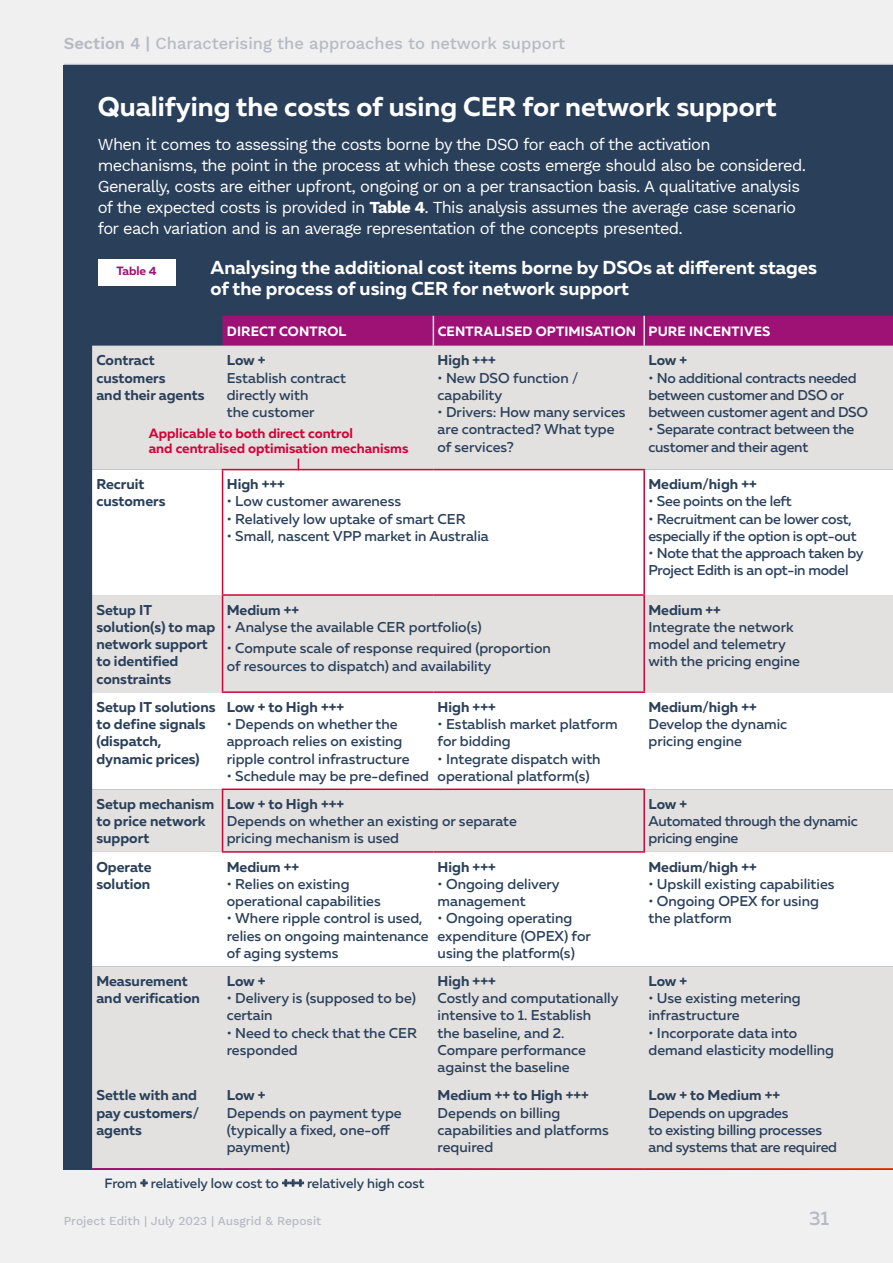
<style>
.page{position:relative;width:893px;height:1263px;background:#f0f0f0}
.page>*{position:absolute;margin:0;border:0;box-sizing:border-box;transform-origin:0 0}
.Quotation_Title{font:700 27px "Muller";color:#fff}
.t1{font:500 19.5px "Muller";color:#b7b9c4}
.Current_Text{font:700 18.75px/21px "Muller";color:#fff}
.Quotation_Text{font:16.5px/21px "Work Sans";letter-spacing:-.04em;color:#fff}
.t2{font:500 16.5px "Work Sans";color:#b7b9c4}
.Current_Text-2{font:500 14.25px/17.2px "Muller";color:#2a405a}
.Current_Text-3{font:700 14.25px/17.2px "Muller";color:#2a405a}
.Current_Text-4{font:500 14.25px/17.2px "Muller";letter-spacing:-.02em;color:#2a405a}
.Current_Text-5{font:700 13.5px/15px "Muller";color:#d30237}
.Current_Text-6{font:700 13.5px "Muller";letter-spacing:.01em;color:#fff}
.Current_Text-7{font:500 13.5px "Muller";color:#2a405a}
.t3{font:500 12px "Work Sans";color:#b7b9c4}
.Current_Text-8{font:700 12px "Muller";color:#9e1175}
.s1{font-weight:600}
.s2{font-weight:700}
</style>
<div class="page">
<hr style="left:64px;top:64px;width:829px;height:1px;background:#b7b9c4">
<div style="left:64px;top:65px;width:829px;height:1104px;background:#2a405a"></div>
<div style="left:98px;top:259px;width:77px;height:27px;background:#fff"></div>
<div style="left:223px;top:316px;width:670px;height:30px;background:#9e1175"></div>
<div style="left:92px;top:346px;width:801px;height:822px;background:#e3e1e0"></div>
<svg style="left:92px;top:470px;width:801px;height:496px;background:#f5f5f4"></svg>
<hr style="left:92px;top:1168px;width:131px;height:1px;background:#fff">
<hr style="left:223px;top:1168px;width:210px;height:1px;background:#fff">
<hr style="left:433px;top:1168px;width:211px;height:1px;background:#fff">
<hr style="left:644px;top:1168px;width:249px;height:1px;background:#fff">
<hr style="left:433px;top:316px;width:1px;height:30px;background:#e3e1e0">
<hr style="left:643px;top:316px;width:2px;height:30px;background:#e3e1e0">
<hr style="left:222px;top:469px;width:211px;height:1px;background:#d30237">
<hr style="left:433px;top:469px;width:212px;height:1px;background:#d30237">
<hr style="left:222px;top:470px;width:1px;height:124px;background:#d30237">
<hr style="left:643px;top:470px;width:2px;height:124px;background:#d30237">
<hr style="left:222px;top:594px;width:211px;height:2px;background:#d30237">
<hr style="left:433px;top:594px;width:212px;height:2px;background:#d30237">
<hr style="left:222px;top:691px;width:211px;height:2px;background:#d30237">
<hr style="left:433px;top:691px;width:212px;height:2px;background:#d30237">
<hr style="left:222px;top:596px;width:1px;height:95px;background:#d30237">
<hr style="left:643px;top:596px;width:2px;height:95px;background:#d30237">
<hr style="left:222px;top:788px;width:211px;height:2px;background:#d30237">
<hr style="left:433px;top:788px;width:212px;height:2px;background:#d30237">
<hr style="left:222px;top:851px;width:211px;height:2px;background:#d30237">
<hr style="left:433px;top:851px;width:212px;height:2px;background:#d30237">
<hr style="left:222px;top:790px;width:1px;height:61px;background:#d30237">
<hr style="left:643px;top:790px;width:2px;height:61px;background:#d30237">
<p class="t2" style="left:64px;top:31px;width:503px"><span class="s1">Section 4 |</span> Characterising the approaches to network support</p>
<p class="Quotation_Title" style="left:98px;top:90px;width:680px">Qualifying the costs of using CER for network support</p>
<p class="Quotation_Text" style="left:98px;top:133px;width:710px">When it comes to assessing the costs borne by the DSO for each of the activation mechanisms, the point in the process at which these costs emerge should also be considered.<br>Generally, costs are either upfront, ongoing or on a per transaction basis. A qualitative analysis of the expected costs is provided in <span class="s2">Table 4</span>. This analysis assumes the average case scenario for each variation and is an average representation of the concepts presented.</p>
<p class="Current_Text-8" style="left:116px;top:263px;width:42px">Table 4</p>
<p class="Current_Text" style="left:210px;top:257px;width:608px">Analysing the additional cost items borne by DSOs at different stages of the process of using CER for network support</p>
<p class="Current_Text-6" style="left:227px;top:323px;width:121px">DIRECT CONTROL</p>
<p class="Current_Text-6" style="left:438px;top:323px;width:200px">CENTRALISED OPTIMISATION</p>
<p class="Current_Text-6" style="left:648px;top:323px;width:123px">PURE INCENTIVES</p>
<p class="Current_Text-3" style="left:96px;top:352px;width:110px">Contract customers<br>and their agents</p>
<p class="Current_Text-3" style="left:227px;top:352px;width:40px">Low +</p>
<p class="Current_Text-3" style="left:438px;top:352px;width:60px">High +++</p>
<p class="Current_Text-2" style="left:438px;top:369px;width:142px">• New DSO function / capability</p>
<p class="Current_Text-2" style="left:438px;top:403px;width:189px">• Drivers: How many services are contracted? What type of services?</p>
<p class="Current_Text-3" style="left:648px;top:352px;width:40px">Low +</p>
<p class="Current_Text-4" style="left:648px;top:369px;width:221px">• No additional contracts needed between customer and DSO or between customer agent and DSO</p>
<p class="Current_Text-4" style="left:648px;top:421px;width:207px">• Separate contract between the customer and their agent</p>
<p class="Current_Text-2" style="left:227px;top:369px;width:121px">Establish contract directly with<br>the customer</p>
<p class="Current_Text-5" style="left:149px;top:426px;width:261px">Applicable to both direct control<br>and centralised optimisation mechanisms</p>
<p class="Current_Text-3" style="left:96px;top:475px;width:71px">Recruit customers</p>
<p class="Current_Text-3" style="left:227px;top:475px;width:60px">High +++</p>
<p class="Current_Text-2" style="left:227px;top:493px;width:176px">• Low customer awareness</p>
<p class="Current_Text-2" style="left:227px;top:510px;width:240px">• Relatively low uptake of smart CER</p>
<p class="Current_Text-2" style="left:227px;top:527px;width:263px">• Small, nascent VPP market in Australia</p>
<p class="Current_Text-3" style="left:96px;top:601px;width:120px">Setup IT solution(s) to map network support to identified constraints</p>
<p class="Current_Text-3" style="left:227px;top:601px;width:74px">Medium ++</p>
<p class="Current_Text-2" style="left:227px;top:618px;width:256px">• Analyse the available CER portfolio(s)</p>
<p class="Current_Text-2" style="left:227px;top:640px;width:326px">• Compute scale of response required (proportion of resources to dispatch) and availability</p>
<p class="Current_Text-3" style="left:96px;top:698px;width:121px">Setup IT solutions to define signals (dispatch, dynamic prices)</p>
<p class="Current_Text-3" style="left:227px;top:698px;width:119px">Low + to High +++</p>
<p class="Current_Text-2" style="left:227px;top:715px;width:184px">• Depends on whether the approach relies on existing ripple control infrastructure</p>
<p class="Current_Text-2" style="left:227px;top:767px;width:204px">• Schedule may be pre-defined</p>
<p class="Current_Text-3" style="left:438px;top:698px;width:60px">High +++</p>
<p class="Current_Text-2" style="left:438px;top:715px;width:182px">• Establish market platform for bidding</p>
<p class="Current_Text-2" style="left:438px;top:750px;width:165px">• Integrate dispatch with operational platform(s)</p>
<p class="Current_Text-3" style="left:96px;top:795px;width:119px">Setup mechanism to price network support</p>
<p class="Current_Text-3" style="left:227px;top:795px;width:119px">Low + to High +++</p>
<p class="Current_Text-2" style="left:227px;top:812px;width:292px">Depends on whether an existing or separate pricing mechanism is used</p>
<p class="Current_Text-3" style="left:96px;top:858px;width:57px">Operate solution</p>
<p class="Current_Text-3" style="left:227px;top:858px;width:74px">Medium ++</p>
<p class="Current_Text-2" style="left:227px;top:875px;width:155px">• Relies on existing operational capabilities</p>
<p class="Current_Text-2" style="left:227px;top:909px;width:203px">• Where ripple control is used, relies on ongoing maintenance of aging systems</p>
<p class="Current_Text-3" style="left:96px;top:972px;width:105px">Measurement and verification</p>
<p class="Current_Text-3" style="left:227px;top:972px;width:40px">Low +</p>
<p class="Current_Text-2" style="left:227px;top:989px;width:191px">• Delivery is (supposed to be) certain</p>
<p class="Current_Text-2" style="left:227px;top:1024px;width:192px">• Need to check that the CER responded</p>
<p class="Current_Text-3" style="left:96px;top:1086px;width:104px">Settle with and pay customers/ agents</p>
<p class="Current_Text-3" style="left:227px;top:1086px;width:40px">Low +</p>
<p class="Current_Text-2" style="left:227px;top:1104px;width:176px">Depends on payment type (typically a fixed, one-off payment)</p>
<p class="Current_Text-7" style="left:105px;top:1174px;width:321px">From <span class="s2">+</span> relatively low cost to <span class="s2">+++</span> relatively high cost</p>
<p class="Current_Text-3" style="left:438px;top:858px;width:60px">High +++</p>
<p class="Current_Text-2" style="left:438px;top:875px;width:124px">• Ongoing delivery management</p>
<p class="Current_Text-2" style="left:438px;top:909px;width:155px">• Ongoing operating expenditure (OPEX) for using the platform(s)</p>
<p class="Current_Text-3" style="left:438px;top:972px;width:60px">High +++</p>
<p class="Current_Text-2" style="left:438px;top:989px;width:182px">Costly and computationally intensive to 1. Establish<br>the baseline, and 2.<br>Compare performance against the baseline</p>
<p class="Current_Text-3" style="left:438px;top:1086px;width:153px">Medium ++ to High +++</p>
<p class="Current_Text-2" style="left:438px;top:1104px;width:173px">Depends on billing capabilities and platforms required</p>
<p class="Current_Text-3" style="left:648px;top:475px;width:110px">Medium/high ++</p>
<p class="Current_Text-4" style="left:648px;top:493px;width:145px">• See points on the left</p>
<p class="Current_Text-4" style="left:648px;top:510px;width:210px">• Recruitment can be lower cost, especially if the option is opt-out</p>
<p class="Current_Text-4" style="left:648px;top:544px;width:217px">• Note that the approach taken by<br>Project Edith is an opt-in model</p>
<p class="Current_Text-3" style="left:648px;top:601px;width:74px">Medium ++</p>
<p class="Current_Text-2" style="left:648px;top:618px;width:153px">Integrate the network model and telemetry with the pricing engine</p>
<p class="Current_Text-3" style="left:648px;top:698px;width:110px">Medium/high ++</p>
<p class="Current_Text-2" style="left:648px;top:715px;width:140px">Develop the dynamic pricing engine</p>
<p class="Current_Text-3" style="left:648px;top:795px;width:40px">Low +</p>
<p class="Current_Text-4" style="left:648px;top:812px;width:211px">Automated through the dynamic pricing engine</p>
<p class="Current_Text-3" style="left:648px;top:858px;width:110px">Medium/high ++</p>
<p class="Current_Text-2" style="left:648px;top:875px;width:188px">• Upskill existing capabilities</p>
<p class="Current_Text-2" style="left:648px;top:892px;width:172px">• Ongoing OPEX for using the platform</p>
<p class="Current_Text-3" style="left:648px;top:972px;width:40px">Low +</p>
<p class="Current_Text-2" style="left:648px;top:989px;width:154px">• Use existing metering infrastructure</p>
<p class="Current_Text-2" style="left:648px;top:1024px;width:187px">• Incorporate data into demand elasticity modelling</p>
<p class="Current_Text-3" style="left:648px;top:1086px;width:133px">Low + to Medium ++</p>
<p class="Current_Text-4" style="left:648px;top:1104px;width:190px">Depends on upgrades<br>to existing billing processes and systems that are required</p>
<p class="t3" style="left:64px;top:1212px;width:259px">Project Edith | July 2023 | Ausgrid &amp; Reposit</p>
<h2 class="t1" style="left:809px;top:1206px;width:22px">31</h2>
</div>
